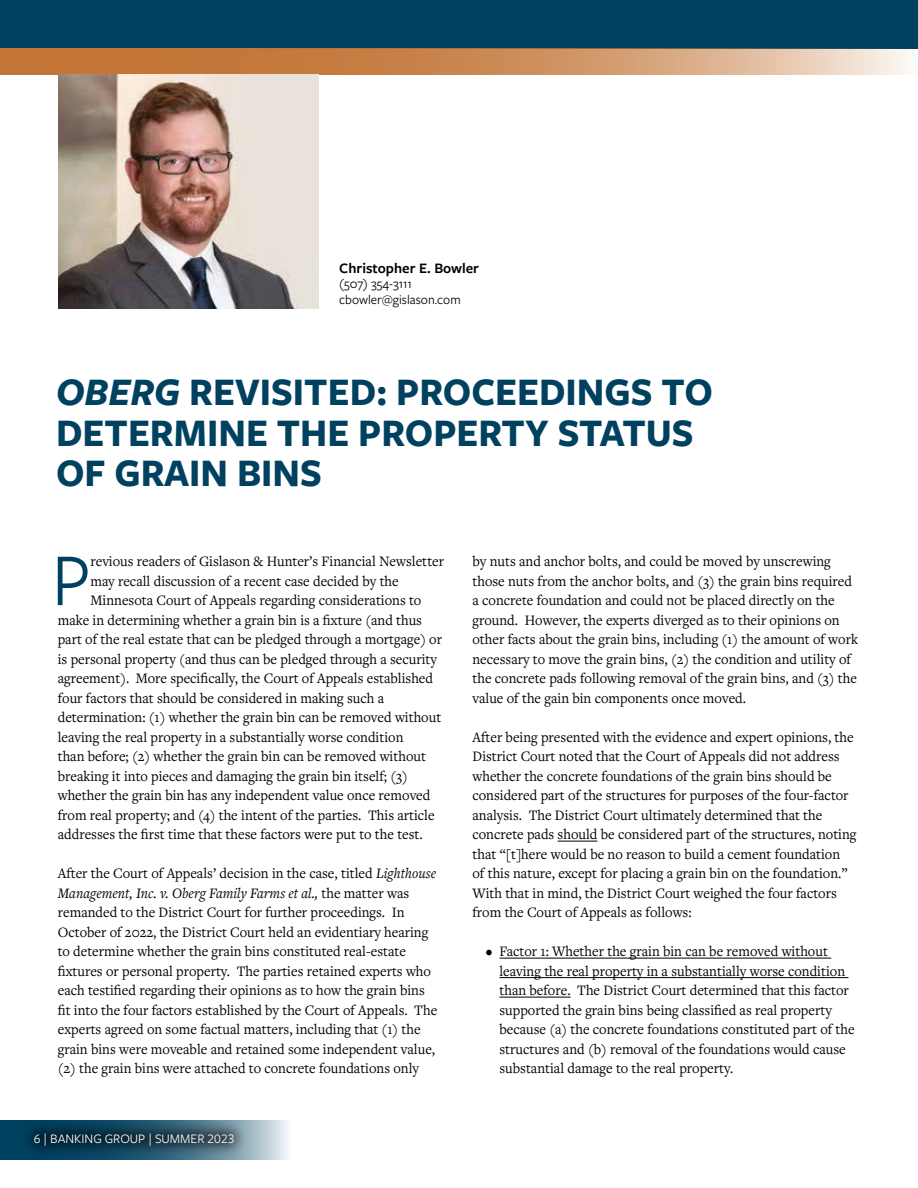
<style>
.page{position:relative;width:918px;height:1188px;background:#fff}
.page>*{position:absolute;margin:0;border:0;box-sizing:border-box;transform-origin:0 0}
.t1{font:77.4px "Freight Sans Pro";color:#004160;scale:.96 1}
.t2{font:700 40.5px/40.5px "Freight Sans Pro";color:#004160;scale:.96 1}
.t3{font:15px/19.5px "Freight Text Pro";color:#000001;scale:.96 1}
.t4{font:600 15px "Freight Sans Pro";color:#000001}
.t5{font:13.5px/16.5px "Freight Sans Pro";color:#000001}
.t6{font:13.5px "Freight Sans Pro";color:#fff}
.s1{font-style:italic}
</style>
<div class="page">
<div style="left:0;top:0;width:918px;height:49px;background:#004160"></div>
<svg style="left:0;top:49px;width:908px;height:26px;background:#d09667"></svg>
<svg style="left:0;top:1120px;width:288px;height:40px;background:#83a2b1"></svg>
<div style="left:20px;top:1119px;width:228px;height:41px;background:#000001;opacity:.75"></div>
<img style="left:58px;top:75px;width:261px;height:233px">
<hr style="left:558px;top:841px;width:40px;height:1px;background:#000001">
<hr style="left:500px;top:958px;width:331px;height:1px;background:#000001">
<hr style="left:500px;top:977px;width:348px;height:1px;background:#000001">
<hr style="left:500px;top:997px;width:71px;height:1px;background:#000001">
<p class="t4" style="left:339px;top:258px;width:141px">Christopher E. Bowler</p>
<p class="t5" style="left:339px;top:275px;width:123px">(507) 354-3111 cbowler@gislason.com</p>
<h2 class="t2" style="left:56px;top:370px;width:686px"><span class="s1">OBERG</span> REVISITED: PROCEEDINGS TO<br>DETERMINE THE PROPERTY STATUS<br>OF GRAIN BINS</h2>
<h1 class="t1" style="left:52px;top:528px;width:42px">P</h1>
<p class="t3" style="left:90px;top:551px;width:370px">revious readers of Gislason &amp; Hunter’s Financial Newsletter</p>
<p class="t3" style="left:90px;top:571px;width:323px">may recall discussion of a recent case decided by the</p>
<p class="t3" style="left:90px;top:590px;width:346px">Minnesota Court of Appeals regarding considerations to</p>
<p class="t3" style="left:58px;top:610px;width:381px">make in determining whether a grain bin is a fixture (and thus</p>
<p class="t3" style="left:58px;top:629px;width:402px">part of the real estate that can be pledged through a mortgage) or</p>
<p class="t3" style="left:58px;top:649px;width:397px">is personal property (and thus can be pledged through a security</p>
<p class="t3" style="left:58px;top:668px;width:392px">agreement). More specifically, the Court of Appeals established</p>
<p class="t3" style="left:58px;top:688px;width:341px">four factors that should be considered in making such a</p>
<p class="t3" style="left:58px;top:707px;width:401px">determination: (1) whether the grain bin can be removed without</p>
<p class="t3" style="left:58px;top:727px;width:362px">leaving the real property in a substantially worse condition</p>
<p class="t3" style="left:58px;top:746px;width:385px">than before; (2) whether the grain bin can be removed without</p>
<p class="t3" style="left:58px;top:766px;width:366px">breaking it into pieces and damaging the grain bin itself; (3)</p>
<p class="t3" style="left:58px;top:785px;width:390px">whether the grain bin has any independent value once removed</p>
<p class="t3" style="left:58px;top:805px;width:394px">from real property; and (4) the intent of the parties. This article</p>
<p class="t3" style="left:58px;top:824px;width:382px">addresses the first time that these factors were put to the test.</p>
<p class="t3" style="left:58px;top:863px;width:397px">After the Court of Appeals’ decision in the case, titled <span class="s1">Lighthouse Management, Inc. v. Oberg Family Farms et al.,</span> the matter was remanded to the District Court for further proceedings. In October of 2022, the District Court held an evidentiary hearing to determine whether the grain bins constituted real-estate fixtures or personal property. The parties retained experts who each testified regarding their opinions as to how the grain bins fit into the four factors established by the Court of Appeals. The experts agreed on some factual matters, including that (1) the grain bins were moveable and retained some independent value, (2) the grain bins were attached to concrete foundations only</p>
<p class="t6" style="left:34px;top:1130px;width:202px">6 | BANKING GROUP | SUMMER 2023</p>
<p class="t3" style="left:472px;top:551px;width:403px">by nuts and anchor bolts, and could be moved by unscrewing those nuts from the anchor bolts, and (3) the grain bins required a concrete foundation and could not be placed directly on the ground. However, the experts diverged as to their opinions on other facts about the grain bins, including (1) the amount of work necessary to move the grain bins, (2) the condition and utility of the concrete pads following removal of the grain bins, and (3) the value of the gain bin components once moved.</p>
<p class="t3" style="left:472px;top:727px;width:402px">After being presented with the evidence and expert opinions, the District Court noted that the Court of Appeals did not address whether the concrete foundations of the grain bins should be considered part of the structures for purposes of the four-factor analysis. The District Court ultimately determined that the concrete pads should be considered part of the structures, noting that “[t]here would be no reason to build a cement foundation<br>of this nature, except for placing a grain bin on the foundation.” With that in mind, the District Court weighed the four factors from the Court of Appeals as follows:</p>
<p class="t3" style="left:499px;top:941px;width:372px;text-indent:-13px">• Factor 1: Whether the grain bin can be removed without leaving the real property in a substantially worse condition than before. The District Court determined that this factor supported the grain bins being classified as real property because (a) the concrete foundations constituted part of the structures and (b) removal of the foundations would cause substantial damage to the real property.</p>
</div>
